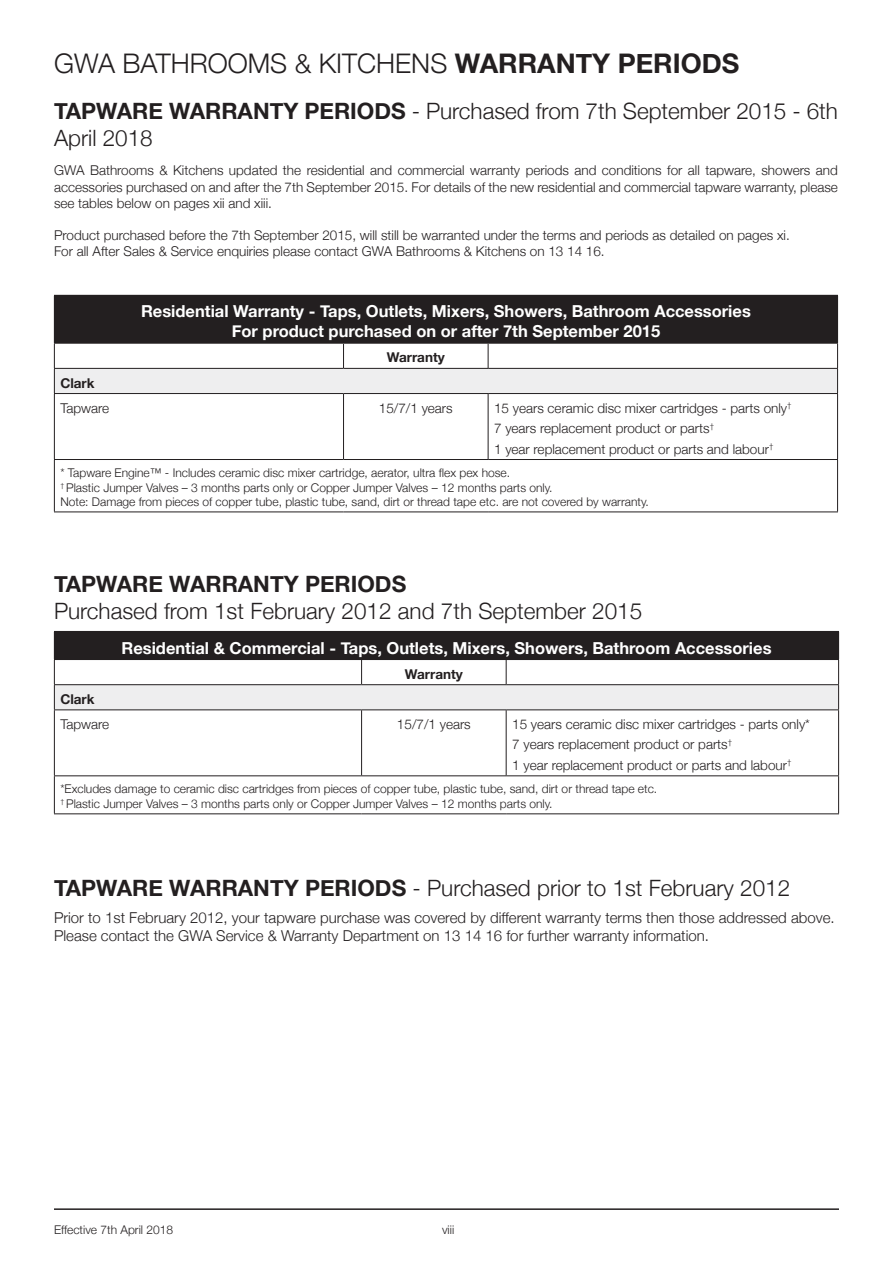
<style>
.page{position:relative;width:893px;height:1263px;background:#fff}
.page>*{position:absolute;margin:0;border:0;box-sizing:border-box;transform-origin:0 0}
.t1{font:300 27px "Helvetica Neue";color:#231f20}
.t2{font:300 22.5px/27px "Helvetica Neue";color:#231f20}
.t3{font:700 16.5px "Helvetica Neue";color:#fff}
.Terms_Head{font:300 15px/18px "Helvetica Neue";color:#231f20}
.t4{font:300 13.5px/16.2px "Helvetica Neue";color:#231f20;text-align:justify}
.t5{font:700 13.5px "Helvetica Neue";color:#231f20}
.t6{font:300 12px "Helvetica Neue";color:#231f20}
.s1{font-weight:700}
</style>
<div class="page">
<hr style="left:54px;top:1208px;width:785px;height:2px;background:#231f20">
<div style="left:54px;top:295px;width:784px;height:48px;background:#231f20"></div>
<div style="left:54px;top:368px;width:784px;height:25px;background:#eeeeef"></div>
<hr style="left:54px;top:343px;width:290px;height:1px;background:#231f20">
<hr style="left:344px;top:343px;width:144px;height:1px;background:#231f20">
<svg style="left:343px;top:344px;width:1px;height:24px"></svg>
<hr style="left:488px;top:343px;width:350px;height:1px;background:#231f20">
<svg style="left:488px;top:344px;width:1px;height:24px"></svg>
<hr style="left:54px;top:368px;width:290px;height:1px;background:#231f20">
<svg style="left:54px;top:344px;width:1px;height:49px"></svg>
<hr style="left:344px;top:368px;width:144px;height:1px;background:#231f20">
<hr style="left:488px;top:368px;width:350px;height:1px;background:#231f20">
<svg style="left:837px;top:344px;width:1px;height:49px"></svg>
<hr style="left:54px;top:393px;width:290px;height:1px;background:#231f20">
<hr style="left:54px;top:394px;width:1px;height:65px;background:#231f20">
<hr style="left:344px;top:393px;width:144px;height:1px;background:#231f20">
<hr style="left:343px;top:394px;width:1px;height:65px;background:#231f20">
<hr style="left:488px;top:393px;width:350px;height:1px;background:#231f20">
<hr style="left:488px;top:394px;width:1px;height:65px;background:#231f20">
<hr style="left:837px;top:394px;width:1px;height:65px;background:#231f20">
<hr style="left:54px;top:459px;width:290px;height:1px;background:#231f20">
<hr style="left:54px;top:460px;width:1px;height:51px;background:#231f20">
<hr style="left:344px;top:459px;width:144px;height:1px;background:#231f20">
<hr style="left:488px;top:459px;width:350px;height:1px;background:#231f20">
<hr style="left:837px;top:460px;width:1px;height:51px;background:#231f20">
<hr style="left:54px;top:511px;width:290px;height:1px;background:#231f20">
<hr style="left:344px;top:511px;width:144px;height:1px;background:#231f20">
<hr style="left:488px;top:511px;width:350px;height:1px;background:#231f20">
<div style="left:54px;top:631px;width:785px;height:28px;background:#231f20"></div>
<div style="left:54px;top:685px;width:785px;height:25px;background:#eeeeef"></div>
<hr style="left:54px;top:659px;width:308px;height:1px;background:#231f20">
<hr style="left:362px;top:659px;width:144px;height:1px;background:#231f20">
<svg style="left:361px;top:660px;width:1px;height:24px"></svg>
<hr style="left:506px;top:659px;width:333px;height:1px;background:#231f20">
<svg style="left:506px;top:660px;width:1px;height:24px"></svg>
<hr style="left:54px;top:684px;width:308px;height:1px;background:#231f20">
<svg style="left:54px;top:660px;width:1px;height:49px"></svg>
<hr style="left:362px;top:684px;width:144px;height:1px;background:#231f20">
<hr style="left:506px;top:684px;width:333px;height:1px;background:#231f20">
<svg style="left:838px;top:660px;width:1px;height:49px"></svg>
<hr style="left:54px;top:709px;width:308px;height:1px;background:#231f20">
<hr style="left:54px;top:710px;width:1px;height:65px;background:#231f20">
<hr style="left:362px;top:709px;width:144px;height:1px;background:#231f20">
<hr style="left:361px;top:710px;width:1px;height:65px;background:#231f20">
<hr style="left:506px;top:709px;width:333px;height:1px;background:#231f20">
<hr style="left:506px;top:710px;width:1px;height:65px;background:#231f20">
<hr style="left:838px;top:710px;width:1px;height:65px;background:#231f20">
<hr style="left:54px;top:775px;width:308px;height:1px;background:#231f20">
<hr style="left:54px;top:776px;width:1px;height:37px;background:#231f20">
<hr style="left:362px;top:775px;width:144px;height:1px;background:#231f20">
<hr style="left:506px;top:775px;width:333px;height:1px;background:#231f20">
<hr style="left:838px;top:776px;width:1px;height:37px;background:#231f20">
<hr style="left:54px;top:813px;width:308px;height:1px;background:#231f20">
<hr style="left:362px;top:813px;width:144px;height:1px;background:#231f20">
<hr style="left:506px;top:813px;width:333px;height:1px;background:#231f20">
<p class="t1" style="left:54px;top:47px;width:687px">GWA BATHROOMS &amp; KITCHENS <span class="s1">WARRANTY PERIODS</span></p>
<p class="t2" style="left:54px;top:97px;width:785px"><span class="s1">TAPWARE WARRANTY PERIODS</span> - Purchased from 7th September 2015 - 6th<br>April 2018</p>
<p class="t4" style="left:54px;top:162px;width:785px">GWA Bathrooms &amp; Kitchens updated the residential and commercial warranty periods and conditions for all tapware, showers and accessories purchased on and after the 7th September 2015. For details of the new residential and commercial tapware warranty, please see tables below on pages xii and xiii.</p>
<p class="t4" style="left:54px;top:227px;width:737px">Product purchased before the 7th September 2015, will still be warranted under the terms and periods as detailed on pages xi.</p>
<p class="t4" style="left:54px;top:243px;width:552px">For all After Sales &amp; Service enquiries please contact GWA Bathrooms &amp; Kitchens on 13 14 16.</p>
<p class="t3" style="left:141px;top:301px;width:611px">Residential Warranty - Taps, Outlets, Mixers, Showers, Bathroom Accessories</p>
<p class="t3" style="left:232px;top:321px;width:430px">For product purchased on or after 7th September 2015</p>
<p class="t5" style="left:387px;top:349px;width:60px">Warranty</p>
<p class="t5" style="left:60px;top:374px;width:36px">Clark</p>
<p class="t4" style="left:60px;top:399px;width:50px">Tapware</p>
<p class="t4" style="left:379px;top:399px;width:75px">15/7/1 years</p>
<p class="t4" style="left:494px;top:399px;width:299px">15 years ceramic disc mixer cartridges - parts only<sup>†</sup></p>
<p class="t4" style="left:494px;top:420px;width:221px">7 years replacement product or parts<sup>†</sup></p>
<p class="t4" style="left:494px;top:440px;width:281px">1 year replacement product or parts and labour<sup>†</sup></p>
<p class="t6" style="left:60px;top:465px;width:451px">* Tapware Engine™ - Includes ceramic disc mixer cartridge, aerator, ultra flex pex hose.</p>
<p class="t6" style="left:60px;top:480px;width:494px"><sup>†</sup> Plastic Jumper Valves – 3 months parts only or Copper Jumper Valves – 12 months parts only.</p>
<p class="t6" style="left:60px;top:494px;width:590px">Note: Damage from pieces of copper tube, plastic tube, sand, dirt or thread tape etc. are not covered by warranty.</p>
<p class="t2" style="left:54px;top:570px;width:590px"><span class="s1">TAPWARE WARRANTY PERIODS<br></span>Purchased from 1st February 2012 and 7th September 2015</p>
<p class="t3" style="left:121px;top:637px;width:652px">Residential &amp; Commercial - Taps, Outlets, Mixers, Showers, Bathroom Accessories</p>
<p class="t5" style="left:405px;top:665px;width:60px">Warranty</p>
<p class="t5" style="left:60px;top:691px;width:36px">Clark</p>
<p class="t4" style="left:60px;top:716px;width:50px">Tapware</p>
<p class="t4" style="left:397px;top:716px;width:75px">15/7/1 years</p>
<p class="t4" style="left:512px;top:716px;width:299px">15 years ceramic disc mixer cartridges - parts only*</p>
<p class="t4" style="left:512px;top:736px;width:221px">7 years replacement product or parts<sup>†</sup></p>
<p class="t4" style="left:512px;top:757px;width:281px">1 year replacement product or parts and labour<sup>†</sup></p>
<p class="t6" style="left:60px;top:782px;width:598px">*Excludes damage to ceramic disc cartridges from pieces of copper tube, plastic tube, sand, dirt or thread tape etc.</p>
<p class="t6" style="left:60px;top:796px;width:494px"><sup>†</sup> Plastic Jumper Valves – 3 months parts only or Copper Jumper Valves – 12 months parts only.</p>
<p class="t2" style="left:54px;top:874px;width:738px"><span class="s1">TAPWARE WARRANTY PERIODS</span> - Purchased prior to 1st February 2012</p>
<p class="Terms_Head" style="left:54px;top:908px;width:782px">Prior to 1st February 2012, your tapware purchase was covered by different warranty terms then those addressed above.<br>Please contact the GWA Service &amp; Warranty Department on 13 14 16 for further warranty information.</p>
<p class="t6" style="left:54px;top:1223px;width:121px">Effective 7th April 2018</p>
<p class="t6" style="left:442px;top:1223px;width:14px">viii</p>
</div>
